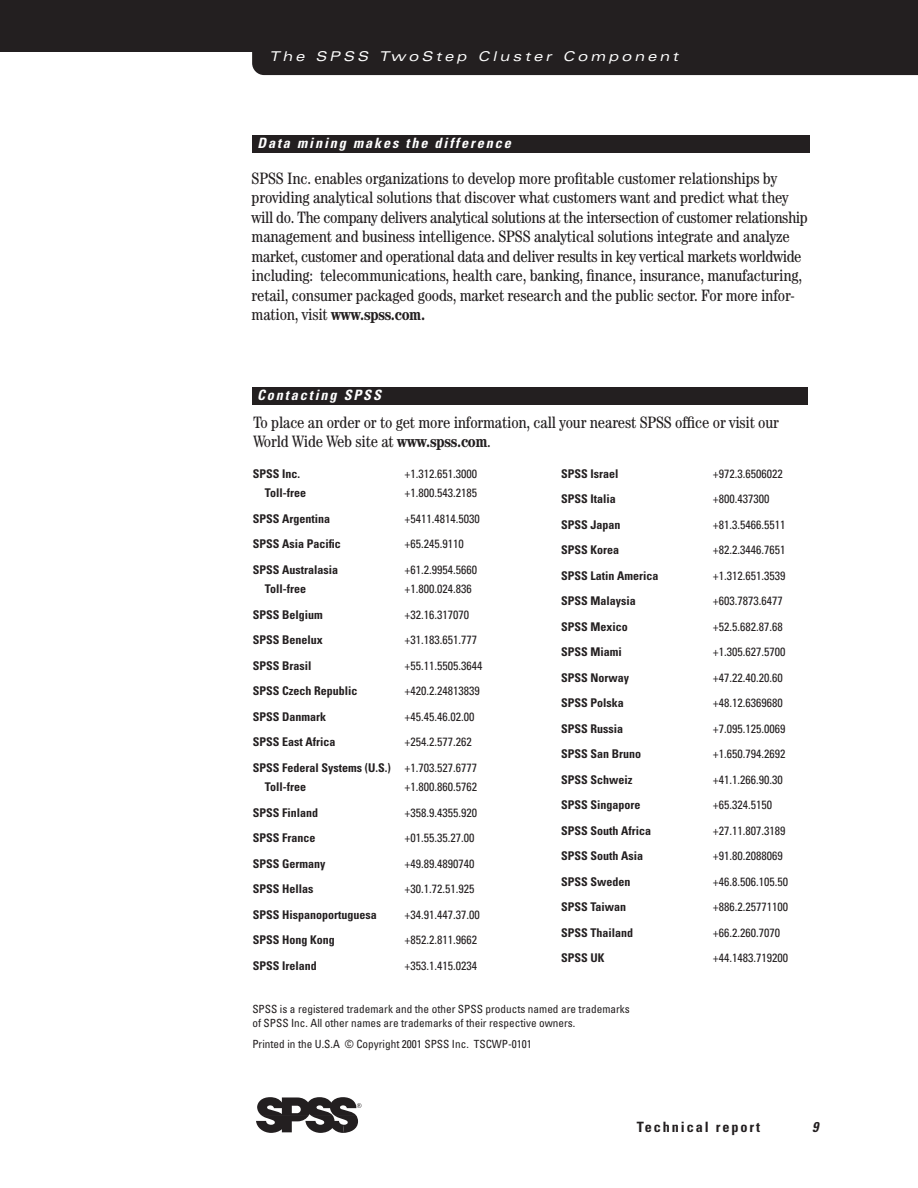
<style>
.page{position:relative;width:918px;height:1188px;background:#fff}
.page>*{position:absolute;margin:0;border:0;box-sizing:border-box;transform-origin:0 0}
.t1{font:condensed 16.5px/19.5px "Century";letter-spacing:-.01em;color:#231f20}
.t2{font:italic 700 condensed 14.25px "Univers";color:#fff}
.t3{font:700 condensed 14.25px "Univers";letter-spacing:.135em;color:#231f20}
.t4{font:italic 700 condensed 14.25px "Univers";color:#231f20}
.t5{font:italic expanded 13.5px "Univers";color:#fff}
.t6{font:condensed 12px/25.5px "Univers";color:#231f20}
.t7{font:700 condensed 12px "Univers";color:#231f20}
.t8{font:condensed 11.25px/13.5px "Univers";color:#231f20}
.s1{font-weight:700}
</style>
<div class="page">
<div style="left:0;top:0;width:918px;height:52px;background:#231f20"></div>
<div style="left:252px;top:52px;width:666px;height:23px;background:#231f20"></div>
<svg style="left:256px;top:1097px;width:105px;height:36px"></svg>
<div style="left:253px;top:135px;width:557px;height:18px;background:#231f20"></div>
<div style="left:252px;top:387px;width:556px;height:17px;background:#231f20"></div>
<p class="t5" style="left:269px;top:52px;width:413px">The SPSS TwoStep Cluster Component</p>
<p class="t2" style="left:257px;top:138px;width:258px">Data mining makes the difference</p>
<p class="t1" style="left:252px;top:170px;width:558px">SPSS Inc. enables organizations to develop more profitable customer relationships by providing analytical solutions that discover what customers want and predict what they will do. The company delivers analytical solutions at the intersection of customer relationship management and business intelligence. SPSS analytical solutions integrate and analyze market, customer and operational data and deliver results in key vertical markets worldwide including: telecommunications, health care, banking, finance, insurance, manufacturing, retail, consumer packaged goods, market research and the public sector. For more infor&shy;mation, visit <span class="s1">www.spss.com.</span></p>
<p class="t2" style="left:257px;top:390px;width:128px">Contacting SPSS</p>
<p class="t1" style="left:253px;top:414px;width:527px">To place an order or to get more information, call your nearest SPSS office or visit our<br>World Wide Web site at <span class="s1">www.spss.com</span>.</p>
<p class="t7" style="left:253px;top:469px;width:49px">SPSS Inc.</p>
<p class="t6" style="left:405px;top:462px;width:74px">+1.312.651.3000</p>
<p class="t7" style="left:265px;top:488px;width:43px">Toll-free</p>
<p class="t6" style="left:405px;top:481px;width:74px">+1.800.543.2185</p>
<p class="t7" style="left:253px;top:514px;width:79px">SPSS Argentina</p>
<p class="t6" style="left:405px;top:507px;width:77px">+5411.4814.5030</p>
<p class="t7" style="left:253px;top:539px;width:90px">SPSS Asia Pacific</p>
<p class="t6" style="left:405px;top:532px;width:61px">+65.245.9110</p>
<p class="t7" style="left:253px;top:565px;width:87px">SPSS Australasia</p>
<p class="t6" style="left:405px;top:558px;width:74px">+61.2.9954.5660</p>
<p class="t7" style="left:265px;top:584px;width:43px">Toll-free</p>
<p class="t6" style="left:405px;top:577px;width:69px">+1.800.024.836</p>
<p class="t7" style="left:253px;top:610px;width:72px">SPSS Belgium</p>
<p class="t6" style="left:405px;top:603px;width:66px">+32.16.317070</p>
<p class="t7" style="left:253px;top:635px;width:72px">SPSS Benelux</p>
<p class="t6" style="left:405px;top:628px;width:74px">+31.183.651.777</p>
<p class="t7" style="left:253px;top:661px;width:60px">SPSS Brasil</p>
<p class="t6" style="left:405px;top:654px;width:79px">+55.11.5505.3644</p>
<p class="t7" style="left:253px;top:686px;width:106px">SPSS Czech Republic</p>
<p class="t6" style="left:405px;top:679px;width:77px">+420.2.24813839</p>
<p class="t7" style="left:253px;top:712px;width:75px">SPSS Danmark</p>
<p class="t6" style="left:405px;top:705px;width:71px">+45.45.46.02.00</p>
<p class="t7" style="left:253px;top:737px;width:84px">SPSS East Africa</p>
<p class="t6" style="left:253px;top:730px;width:226px;text-indent:152px">+254.2.577.262<br><span class="s1">SPSS Federal Systems (U.S.)</span> +1.703.527.6777</p>
<p class="t7" style="left:265px;top:782px;width:43px">Toll-free</p>
<p class="t6" style="left:405px;top:775px;width:74px">+1.800.860.5762</p>
<p class="t7" style="left:253px;top:808px;width:67px">SPSS Finland</p>
<p class="t6" style="left:405px;top:801px;width:74px">+358.9.4355.920</p>
<p class="t7" style="left:253px;top:833px;width:64px">SPSS France</p>
<p class="t6" style="left:405px;top:826px;width:71px">+01.55.35.27.00</p>
<p class="t7" style="left:253px;top:859px;width:74px">SPSS Germany</p>
<p class="t6" style="left:405px;top:852px;width:71px">+49.89.4890740</p>
<p class="t7" style="left:253px;top:884px;width:62px">SPSS Hellas</p>
<p class="t6" style="left:405px;top:877px;width:71px">+30.1.72.51.925</p>
<p class="t7" style="left:253px;top:910px;width:126px">SPSS Hispanoportuguesa</p>
<p class="t6" style="left:405px;top:903px;width:77px">+34.91.447.37.00</p>
<p class="t7" style="left:253px;top:935px;width:84px">SPSS Hong Kong</p>
<p class="t6" style="left:405px;top:928px;width:74px">+852.2.811.9662</p>
<p class="t7" style="left:253px;top:961px;width:66px">SPSS Ireland</p>
<p class="t6" style="left:405px;top:954px;width:74px">+353.1.415.0234</p>
<p class="t7" style="left:561px;top:469px;width:59px">SPSS Israel</p>
<p class="t6" style="left:713px;top:462px;width:71px">+972.3.6506022</p>
<p class="t7" style="left:561px;top:494px;width:56px">SPSS Italia</p>
<p class="t6" style="left:713px;top:487px;width:58px">+800.437300</p>
<p class="t7" style="left:561px;top:520px;width:61px">SPSS Japan</p>
<p class="t6" style="left:713px;top:513px;width:74px">+81.3.5466.5511</p>
<p class="t7" style="left:561px;top:545px;width:60px">SPSS Korea</p>
<p class="t6" style="left:713px;top:538px;width:74px">+82.2.3446.7651</p>
<p class="t7" style="left:561px;top:571px;width:99px">SPSS Latin America</p>
<p class="t6" style="left:713px;top:564px;width:74px">+1.312.651.3539</p>
<p class="t7" style="left:561px;top:596px;width:76px">SPSS Malaysia</p>
<p class="t6" style="left:713px;top:589px;width:71px">+603.7873.6477</p>
<p class="t7" style="left:561px;top:622px;width:68px">SPSS Mexico</p>
<p class="t6" style="left:713px;top:615px;width:71px">+52.5.682.87.68</p>
<p class="t7" style="left:561px;top:647px;width:62px">SPSS Miami</p>
<p class="t6" style="left:713px;top:640px;width:74px">+1.305.627.5700</p>
<p class="t7" style="left:561px;top:673px;width:70px">SPSS Norway</p>
<p class="t6" style="left:713px;top:666px;width:71px">+47.22.40.20.60</p>
<p class="t7" style="left:561px;top:698px;width:64px">SPSS Polska</p>
<p class="t6" style="left:713px;top:691px;width:71px">+48.12.6369680</p>
<p class="t7" style="left:561px;top:724px;width:64px">SPSS Russia</p>
<p class="t6" style="left:713px;top:717px;width:74px">+7.095.125.0069</p>
<p class="t7" style="left:561px;top:749px;width:82px">SPSS San Bruno</p>
<p class="t6" style="left:713px;top:742px;width:74px">+1.650.794.2692</p>
<p class="t7" style="left:561px;top:775px;width:73px">SPSS Schweiz</p>
<p class="t6" style="left:713px;top:768px;width:71px">+41.1.266.90.30</p>
<p class="t7" style="left:561px;top:800px;width:81px">SPSS Singapore</p>
<p class="t6" style="left:713px;top:793px;width:61px">+65.324.5150</p>
<p class="t7" style="left:561px;top:826px;width:92px">SPSS South Africa</p>
<p class="t6" style="left:713px;top:819px;width:74px">+27.11.807.3189</p>
<p class="t7" style="left:561px;top:851px;width:84px">SPSS South Asia</p>
<p class="t6" style="left:713px;top:844px;width:71px">+91.80.2088069</p>
<p class="t7" style="left:561px;top:877px;width:71px">SPSS Sweden</p>
<p class="t6" style="left:713px;top:870px;width:77px">+46.8.506.105.50</p>
<p class="t7" style="left:561px;top:902px;width:67px">SPSS Taiwan</p>
<p class="t6" style="left:713px;top:895px;width:77px">+886.2.25771100</p>
<p class="t7" style="left:561px;top:928px;width:74px">SPSS Thailand</p>
<p class="t6" style="left:713px;top:921px;width:69px">+66.2.260.7070</p>
<p class="t7" style="left:561px;top:953px;width:45px">SPSS UK</p>
<p class="t6" style="left:713px;top:946px;width:77px">+44.1483.719200</p>
<p class="t8" style="left:252px;top:1004px;width:379px">SPSS is a registered trademark and the other SPSS products named are trademarks of SPSS Inc. All other names are trademarks of their respective owners.</p>
<p class="t8" style="left:252px;top:1038px;width:281px">Printed in the U.S.A © Copyright 2001 SPSS Inc. TSCWP-0101</p>
<p class="t3" style="left:637px;top:1122px;width:125px">Technical report</p>
<p class="t4" style="left:812px;top:1122px;width:11px">9</p>
</div>
